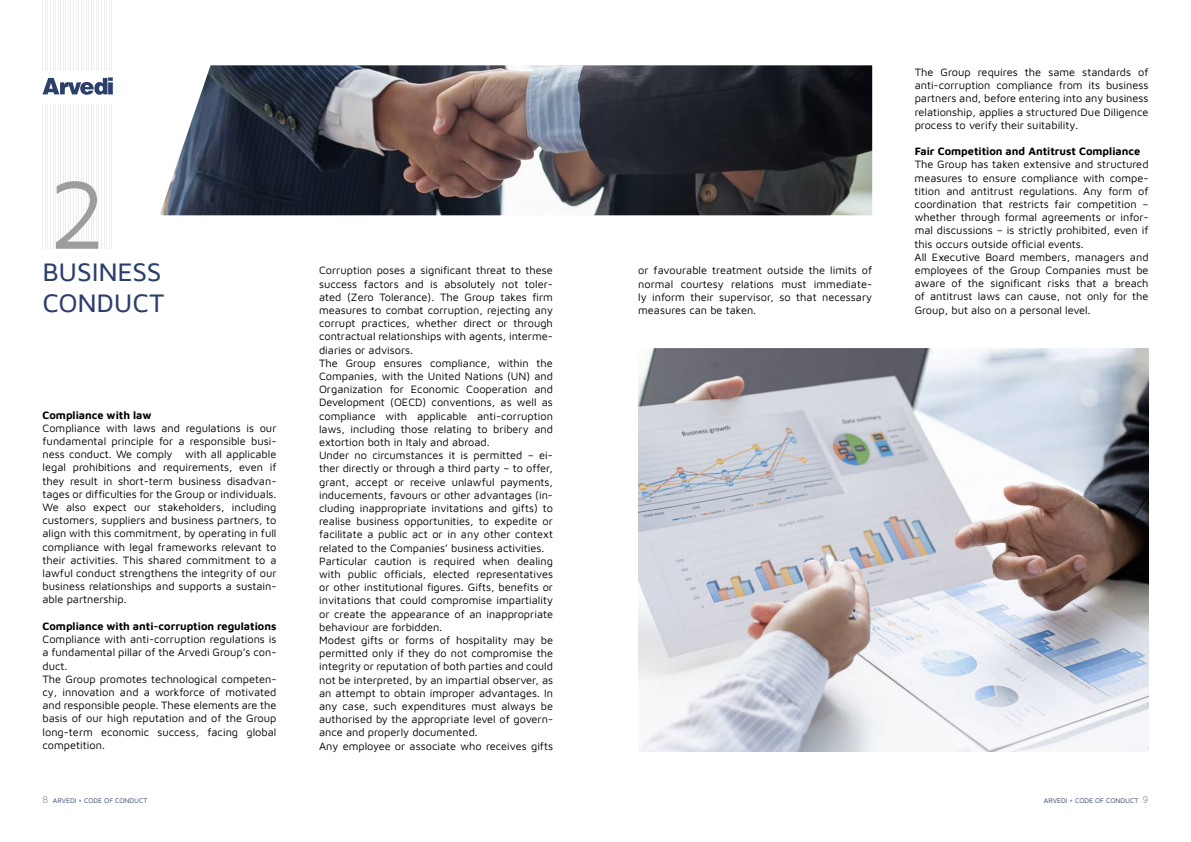
<style>
.page{position:relative;width:1191px;height:842px;background:#fff}
.page>*{position:absolute;margin:0;border:0;box-sizing:border-box;transform-origin:0 0}
.t1{font:100px "Maven Pro";color:#9d9d9c}
.t2{font:500 26px/31.2px "Maven Pro";letter-spacing:-.01em;color:#2c3f6b}
.t3{font:11px/13.2px "Maven Pro";color:#000}
.t4{font:7px "Maven Pro";color:#2c3f6b}
.s1{font-size:10px;color:#9d9d9c}
.s2{color:#9d9d9c}
</style>
<div class="page">
<hr style="left:45px;top:0;width:1px;height:249px;background:#ededed">
<hr style="left:48px;top:0;width:1px;height:249px;background:#ededed">
<hr style="left:50px;top:0;width:1px;height:249px;background:#ededed">
<hr style="left:53px;top:0;width:1px;height:249px;background:#ededed">
<hr style="left:55px;top:0;width:1px;height:249px;background:#ededed">
<hr style="left:58px;top:0;width:1px;height:249px;background:#ededed">
<hr style="left:60px;top:0;width:1px;height:249px;background:#ededed">
<hr style="left:63px;top:0;width:1px;height:249px;background:#ededed">
<hr style="left:65px;top:0;width:1px;height:249px;background:#ededed">
<hr style="left:68px;top:0;width:1px;height:249px;background:#ededed">
<hr style="left:70px;top:0;width:1px;height:249px;background:#ededed">
<hr style="left:73px;top:0;width:1px;height:249px;background:#ededed">
<hr style="left:76px;top:0;width:1px;height:249px;background:#ededed">
<hr style="left:78px;top:0;width:1px;height:249px;background:#ededed">
<hr style="left:81px;top:0;width:1px;height:249px;background:#ededed">
<hr style="left:83px;top:0;width:1px;height:249px;background:#ededed">
<hr style="left:86px;top:0;width:1px;height:249px;background:#ededed">
<hr style="left:88px;top:0;width:1px;height:249px;background:#ededed">
<hr style="left:91px;top:0;width:1px;height:249px;background:#ededed">
<hr style="left:93px;top:0;width:1px;height:249px;background:#ededed">
<hr style="left:96px;top:0;width:1px;height:249px;background:#ededed">
<hr style="left:99px;top:0;width:1px;height:249px;background:#ededed">
<hr style="left:101px;top:0;width:1px;height:249px;background:#ededed">
<hr style="left:104px;top:0;width:1px;height:249px;background:#ededed">
<hr style="left:106px;top:0;width:1px;height:249px;background:#ededed">
<hr style="left:109px;top:0;width:1px;height:249px;background:#ededed">
<hr style="left:111px;top:0;width:1px;height:249px;background:#ededed">
<hr style="left:43px;top:0;width:1px;height:249px;background:#ededed">
<img style="left:638px;top:349px;width:511px;height:402px">
<img style="left:160px;top:65px;width:712px;height:150px">
<div style="left:38px;top:71px;width:79px;height:32px;background:#fff"></div>
<svg style="left:43px;top:77px;width:70px;height:18px"></svg>
<h1 class="t1" style="left:48px;top:146px;width:60px">2</h1>
<h2 class="t2" style="left:43px;top:257px;width:123px">BUSINESS<br>CONDUCT</h2>
<p class="t3" style="left:43px;top:408px;width:235px">Compliance with law<br>Compliance with laws and regulations is our fundamental principle for a responsible busi&shy;ness conduct. We comply with all applicable legal prohibitions and requirements, even if they result in short-term business disadvan&shy;tages or difficulties for the Group or individuals.<br>We also expect our stakeholders, including customers, suppliers and business partners, to align with this commitment, by operating in full compliance with legal frameworks relevant to their activities. This shared commitment to a lawful conduct strengthens the integrity of our business relationships and supports a sustain&shy;able partnership.</p>
<p class="t3" style="left:43px;top:619px;width:235px">Compliance with anti-corruption regulations Compliance with anti-corruption regulations is a fundamental pillar of the Arvedi Group’s con&shy;duct.<br>The Group promotes technological competen&shy;cy, innovation and a workforce of motivated and responsible people. These elements are the basis of our high reputation and of the Group long-term economic success, facing global competition.</p>
<p class="t3" style="left:319px;top:263px;width:236px">Corruption poses a significant threat to these success factors and is absolutely not toler&shy;ated (Zero Tolerance). The Group takes firm measures to combat corruption, rejecting any corrupt practices, whether direct or through contractual relationships with agents, interme&shy;diaries or advisors.<br>The Group ensures compliance, within the Companies, with the United Nations (UN) and Organization for Economic Cooperation and Development (OECD) conventions, as well as compliance with applicable anti-corruption laws, including those relating to bribery and extortion both in Italy and abroad.<br>Under no circumstances it is permitted – ei&shy;ther directly or through a third party – to offer, grant, accept or receive unlawful payments, inducements, favours or other advantages (in&shy;cluding inappropriate invitations and gifts) to realise business opportunities, to expedite or facilitate a public act or in any other context related to the Companies’ business activities.<br>Particular caution is required when dealing with public officials, elected representatives or other institutional figures. Gifts, benefits or invitations that could compromise impartiality or create the appearance of an inappropriate behaviour are forbidden.<br>Modest gifts or forms of hospitality may be permitted only if they do not compromise the integrity or reputation of both parties and could not be interpreted, by an impartial observer, as an attempt to obtain improper advantages. In any case, such expenditures must always be authorised by the appropriate level of govern&shy;ance and properly documented.<br>Any employee or associate who receives gifts</p>
<p class="t3" style="left:638px;top:263px;width:235px;text-align:justify">or favourable treatment outside the limits of normal courtesy relations must immediate&shy;ly inform their supervisor, so that necessary measures can be taken.</p>
<p class="t3" style="left:914px;top:65px;width:235px;text-align:justify">The Group requires the same standards of anti-corruption compliance from its business partners and, before entering into any business relationship, applies a structured Due Diligence process to verify their suitability.</p>
<p class="t3" style="left:914px;top:144px;width:235px">Fair Competition and Antitrust Compliance The Group has taken extensive and structured measures to ensure compliance with compe&shy;tition and antitrust regulations. Any form of coordination that restricts fair competition – whether through formal agreements or infor&shy;mal discussions – is strictly prohibited, even if this occurs outside official events.<br>All Executive Board members, managers and employees of the Group Companies must be aware of the significant risks that a breach of antitrust laws can cause, not only for the Group, but also on a personal level.</p>
<p class="t4" style="left:43px;top:796px;width:106px"><span class="s1">8</span> ARVEDI <span class="s2">•</span> CODE OF CONDUCT</p>
<p class="t4" style="left:1044px;top:796px;width:106px">ARVEDI <span class="s2">•</span> CODE OF CONDUCT <span class="s1">9</span></p>
</div>
